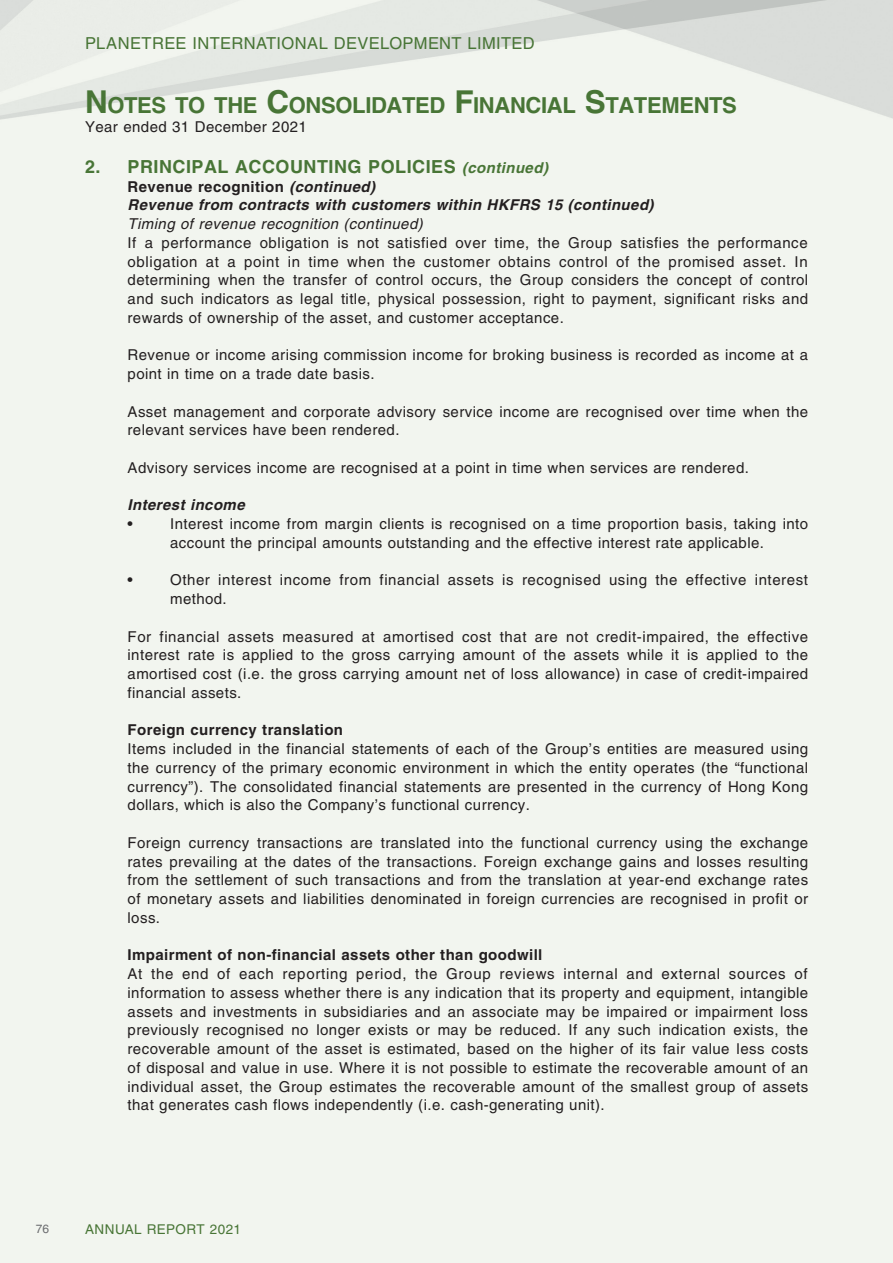
<style>
.page{position:relative;width:893px;height:1263px;background:#f2f5ef}
.page>*{position:absolute;margin:0;border:0;box-sizing:border-box;transform-origin:0 0}
.t1{font:700 22.05px "Helvetica";letter-spacing:-.015em;color:#487536}
.t2{font:700 18px "Helvetica";letter-spacing:.03em;color:#487536}
.t3{font:16.5px "Helvetica";letter-spacing:.025em;color:#487536}
.t4{font:15px/18.8px "Helvetica";letter-spacing:.03em;color:#231f20;text-align:justify}
.t5{font:italic 700 15px/18.8px "Helvetica";letter-spacing:.03em;color:#231f20}
.t6{font:700 15px "Helvetica";letter-spacing:.03em;color:#231f20}
.t7{font:italic 15px "Helvetica";letter-spacing:.03em;color:#231f20}
.t8{font:13.5px "Helvetica";letter-spacing:.035em;color:#487536}
.t9{font:12px "Helvetica";color:#6c6d70}
.s1{font-size:31.5px}
.s2{font-style:italic;font-size:15px}
.s3{font-style:normal}
</style>
<div class="page">
<p class="t3" style="left:85px;top:33px;width:451px">PLANETREE INTERNATIONAL DEVELOPMENT LIMITED</p>
<h1 class="t1" style="left:85px;top:92px;width:653px"><span class="s1">N</span>OTES TO THE <span class="s1">C</span>ONSOLIDATED <span class="s1">F</span>INANCIAL <span class="s1">S</span>TATEMENTS</h1>
<p class="t4" style="left:85px;top:117px;width:223px">Year ended 31 December 2021</p>
<p class="t2" style="left:85px;top:155px;width:464px">2. PRINCIPAL ACCOUNTING POLICIES <span class="s2">(continued)</span></p>
<p class="t5" style="left:128px;top:177px;width:527px"><span class="s3">Revenue recognition</span> (continued)<br>Revenue from contracts with customers within HKFRS 15 (continued)</p>
<p class="t7" style="left:128px;top:215px;width:297px">Timing of revenue recognition (continued)</p>
<p class="t4" style="left:128px;top:233px;width:682px">If a performance obligation is not satisfied over time, the Group satisfies the performance obligation at a point in time when the customer obtains control of the promised asset. In determining when the transfer of control occurs, the Group considers the concept of control and such indicators as legal title, physical possession, right to payment, significant risks and rewards of ownership of the asset, and customer acceptance.</p>
<p class="t4" style="left:128px;top:346px;width:682px">Revenue or income arising commission income for broking business is recorded as income at a point in time on a trade date basis.</p>
<p class="t4" style="left:128px;top:402px;width:682px">Asset management and corporate advisory service income are recognised over time when the relevant services have been rendered.</p>
<p class="t4" style="left:128px;top:458px;width:623px">Advisory services income are recognised at a point in time when services are rendered.</p>
<p class="t5" style="left:128px;top:495px;width:119px">Interest income</p>
<p class="t4" style="left:128px;top:514px;width:7px">•</p>
<p class="t4" style="left:170px;top:514px;width:639px">Interest income from margin clients is recognised on a time proportion basis, taking into account the principal amounts outstanding and the effective interest rate applicable.</p>
<p class="t4" style="left:128px;top:571px;width:7px">•</p>
<p class="t4" style="left:170px;top:571px;width:639px">Other interest income from financial assets is recognised using the effective interest method.</p>
<p class="t4" style="left:128px;top:627px;width:682px">For financial assets measured at amortised cost that are not credit-impaired, the effective interest rate is applied to the gross carrying amount of the assets while it is applied to the amortised cost (i.e. the gross carrying amount net of loss allowance) in case of credit-impaired financial assets.</p>
<p class="t6" style="left:128px;top:721px;width:217px">Foreign currency translation</p>
<p class="t4" style="left:128px;top:739px;width:682px">Items included in the financial statements of each of the Group’s entities are measured using the currency of the primary economic environment in which the entity operates (the “functional currency”). The consolidated financial statements are presented in the currency of Hong Kong dollars, which is also the Company’s functional currency.</p>
<p class="t4" style="left:128px;top:833px;width:682px">Foreign currency transactions are translated into the functional currency using the exchange rates prevailing at the dates of the transactions. Foreign exchange gains and losses resulting from the settlement of such transactions and from the translation at year-end exchange rates of monetary assets and liabilities denominated in foreign currencies are recognised in profit or loss.</p>
<p class="t6" style="left:128px;top:946px;width:416px">Impairment of non-financial assets other than goodwill</p>
<p class="t4" style="left:128px;top:964px;width:682px">At the end of each reporting period, the Group reviews internal and external sources of information to assess whether there is any indication that its property and equipment, intangible assets and investments in subsidiaries and an associate may be impaired or impairment loss previously recognised no longer exists or may be reduced. If any such indication exists, the recoverable amount of the asset is estimated, based on the higher of its fair value less costs of disposal and value in use. Where it is not possible to estimate the recoverable amount of an individual asset, the Group estimates the recoverable amount of the smallest group of assets that generates cash flows independently (i.e. cash-generating unit).</p>
<p class="t9" style="left:36px;top:1222px;width:15px">76</p>
<p class="t8" style="left:85px;top:1221px;width:157px">ANNUAL REPORT 2021</p>
</div>
